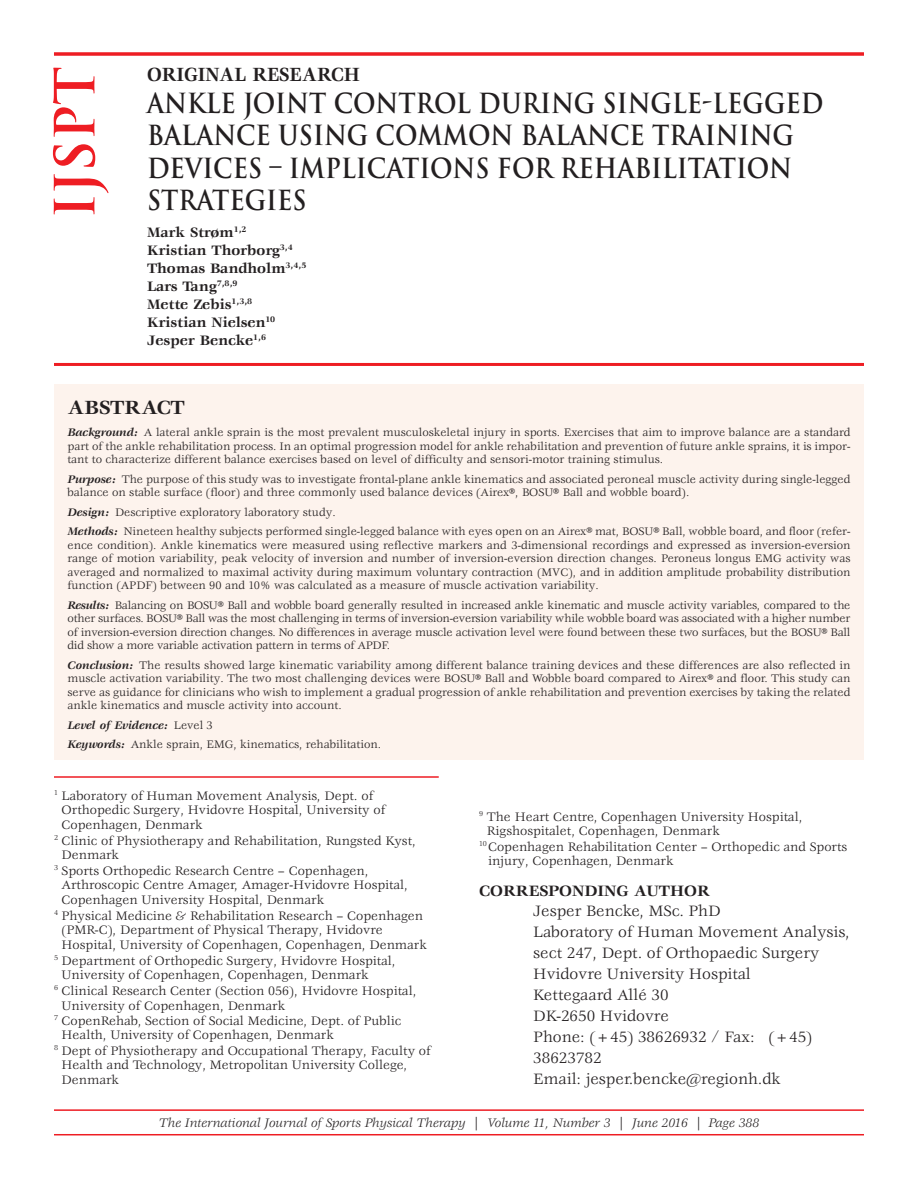
<style>
.page{position:relative;width:918px;height:1188px;background:#fff}
.page>*{position:absolute;margin:0;border:0;box-sizing:border-box;transform-origin:0 0}
.t1{font:700 54px "Trajan Pro";color:#ee1d23}
.t2{font:700 27px/32.2px "Trajan Pro";color:#231f20;scale:.9 1}
.t3{font:700 21px "Veljovic Std";color:#231f20;scale:.9 1}
.t4{font:700 21px "Veljovic Std";color:#231f20}
.t5{font:16.5px/21px "Veljovic Std";color:#231f20}
.t6{font:700 16.5px "Veljovic Std";color:#231f20}
.t7{font:700 15px/18px "Veljovic Std";color:#231f20}
.t8{font:13.5px "Veljovic Std";color:#231f20}
.t9{font:italic 13.5px "Veljovic Std";color:#231f20}
.t10{font:12px/13.5px "Veljovic Std";color:#231f20;text-align:justify}
.s1{font-weight:700;font-style:italic}
</style>
<div class="page">
<hr style="left:54px;top:1109px;width:810px;height:2px;background:#ee1d23">
<hr style="left:54px;top:1134px;width:810px;height:1px;background:#ee1d23">
<div style="left:54px;top:384px;width:810px;height:375px;background:#fdf3ed"></div>
<svg style="left:54px;top:52px;width:810px;height:4px;background:#ef383e"></svg>
<hr style="left:54px;top:776px;width:385px;height:2px;background:#ee1d23">
<hr style="left:54px;top:363px;width:810px;height:3px;background:#ee1d23">
<h1 class="t1" style="left:44px;top:219px;width:154px;rotate:-90deg">IJSPT</h1>
<h3 class="t3" style="left:147px;top:66px;width:238px">ORIGINAL RESEARCH</h3>
<h2 class="t2" style="left:147px;top:88px;width:753px">ANKLE JOINT CONTROL DURING SINGLE-LEGGED BALANCE USING COMMON BALANCE TRAINING DEVICES – IMPLICATIONS FOR REHABILITATION STRATEGIES</h2>
<p class="t7" style="left:147px;top:224px;width:161px">Mark Strøm<sup>1,2<br></sup>Kristian Thorborg<sup>3,4<br></sup>Thomas Bandholm<sup>3,4,5<br></sup>Lars Tang<sup>7,8,9<br></sup>Mette Zebis<sup>1,3,8<br></sup>Kristian Nielsen<sup>10<br></sup>Jesper Bencke<sup>1,6</sup></p>
<h3 class="t4" style="left:68px;top:399px;width:119px">ABSTRACT</h3>
<p class="t10" style="left:68px;top:427px;width:785px"><span class="s1">Background:</span> A lateral ankle sprain is the most prevalent musculoskeletal injury in sports. Exercises that aim to improve balance are a standard part of the ankle rehabilitation process. In an optimal progression model for ankle rehabilitation and prevention of future ankle sprains, it is impor&shy;tant to characterize different balance exercises based on level of difficulty and sensori-motor training stimulus.</p>
<p class="t10" style="left:68px;top:473px;width:784px"><span class="s1">Purpose:</span> The purpose of this study was to investigate frontal-plane ankle kinematics and associated peroneal muscle activity during single-legged balance on stable surface (floor) and three commonly used balance devices (Airex®, BOSU® Ball and wobble board).</p>
<p class="t10" style="left:68px;top:503px;width:784px;line-height:19.5px"><span class="s1">Design:</span> Descriptive exploratory laboratory study.<br><span class="s1">Methods:</span> Nineteen healthy subjects performed single-legged balance with eyes open on an Airex® mat, BOSU® Ball, wobble board, and floor (refer-</p>
<p class="t10" style="left:68px;top:539px;width:785px">ence condition). Ankle kinematics were measured using reflective markers and 3-dimensional recordings and expressed as inversion-eversion range of motion variability, peak velocity of inversion and number of inversion-eversion direction changes. Peroneus longus EMG activity was averaged and normalized to maximal activity during maximum voluntary contraction (MVC), and in addition amplitude probability distribution function (APDF) between 90 and 10% was calculated as a measure of muscle activation variability.</p>
<p class="t10" style="left:67px;top:599px;width:785px"><span class="s1">Results:</span> Balancing on BOSU® Ball and wobble board generally resulted in increased ankle kinematic and muscle activity variables, compared to the other surfaces. BOSU® Ball was the most challenging in terms of inversion-eversion variability while wobble board was associated with a higher number of inversion-eversion direction changes. No differences in average muscle activation level were found between these two surfaces, but the BOSU® Ball did show a more variable activation pattern in terms of APDF.</p>
<p class="t10" style="left:67px;top:659px;width:785px"><span class="s1">Conclusion:</span> The results showed large kinematic variability among different balance training devices and these differences are also reflected in muscle activation variability. The two most challenging devices were BOSU® Ball and Wobble board compared to Airex® and floor. This study can serve as guidance for clinicians who wish to implement a gradual progression of ankle rehabilitation and prevention exercises by taking the related ankle kinematics and muscle activity into account.</p>
<p class="t10" style="left:67px;top:716px;width:315px;line-height:19.5px"><span class="s1">Level of Evidence:</span> Level 3<br><span class="s1">Keywords:</span> Ankle sprain, EMG, kinematics, rehabilitation.</p>
<p class="t8" style="left:54px;top:790px;width:321px"><sup>1</sup> Laboratory of Human Movement Analysis, Dept. of</p>
<p class="t8" style="left:62px;top:805px;width:325px">Orthopedic Surgery, Hvidovre Hospital, University of</p>
<p class="t8" style="left:62px;top:820px;width:143px">Copenhagen, Denmark</p>
<p class="t8" style="left:54px;top:835px;width:363px"><sup>2</sup> Clinic of Physiotherapy and Rehabilitation, Rungsted Kyst,</p>
<p class="t8" style="left:62px;top:850px;width:59px">Denmark</p>
<p class="t8" style="left:54px;top:865px;width:316px"><sup>3</sup> Sports Orthopedic Research Centre – Copenhagen,</p>
<p class="t8" style="left:62px;top:880px;width:348px">Arthroscopic Centre Amager, Amager-Hvidovre Hospital,</p>
<p class="t8" style="left:62px;top:895px;width:264px">Copenhagen University Hospital, Denmark</p>
<p class="t8" style="left:54px;top:910px;width:371px"><sup>4</sup> Physical Medicine &amp; Rehabilitation Research – Copenhagen</p>
<p class="t8" style="left:62px;top:925px;width:323px">(PMR-C), Department of Physical Therapy, Hvidovre</p>
<p class="t8" style="left:62px;top:940px;width:367px">Hospital, University of Copenhagen, Copenhagen, Denmark</p>
<p class="t8" style="left:54px;top:955px;width:343px"><sup>5</sup> Department of Orthopedic Surgery, Hvidovre Hospital,</p>
<p class="t8" style="left:62px;top:970px;width:309px">University of Copenhagen, Copenhagen, Denmark</p>
<p class="t8" style="left:54px;top:985px;width:364px"><sup>6</sup> Clinical Research Center (Section 056), Hvidovre Hospital,</p>
<p class="t8" style="left:62px;top:1000px;width:225px">University of Copenhagen, Denmark</p>
<p class="t8" style="left:54px;top:1015px;width:349px"><sup>7</sup> CopenRehab, Section of Social Medicine, Dept. of Public</p>
<p class="t8" style="left:62px;top:1030px;width:274px">Health, University of Copenhagen, Denmark</p>
<p class="t8" style="left:54px;top:1045px;width:378px"><sup>8</sup> Dept of Physiotherapy and Occupational Therapy, Faculty of</p>
<p class="t8" style="left:62px;top:1060px;width:347px">Health and Technology, Metropolitan University College,</p>
<p class="t8" style="left:62px;top:1075px;width:59px">Denmark</p>
<p class="t8" style="left:479px;top:811px;width:325px"><sup>9</sup> The Heart Centre, Copenhagen University Hospital,</p>
<p class="t8" style="left:487px;top:826px;width:235px">Rigshospitalet, Copenhagen, Denmark</p>
<p class="t8" style="left:479px;top:841px;width:370px"><sup>10</sup> Copenhagen Rehabilitation Center – Orthopedic and Sports</p>
<p class="t8" style="left:488px;top:856px;width:187px">injury, Copenhagen, Denmark</p>
<h3 class="t6" style="left:479px;top:884px;width:232px">CORRESPONDING AUTHOR</h3>
<p class="t5" style="left:533px;top:902px;width:318px">Jesper Bencke, MSc. PhD<br>Laboratory of Human Movement Analysis, sect 247, Dept. of Orthopaedic Surgery<br>Hvidovre University Hospital<br>Kettegaard Allé 30<br>DK-2650 Hvidovre<br>Phone: (+45) 38626932 / Fax: (+45)<br>38623782<br>Email: jesper.bencke@regionh.dk</p>
<p class="t9" style="left:159px;top:1117px;width:602px">The International Journal of Sports Physical Therapy | Volume 11, Number 3 | June 2016 | Page 388</p>
</div>
